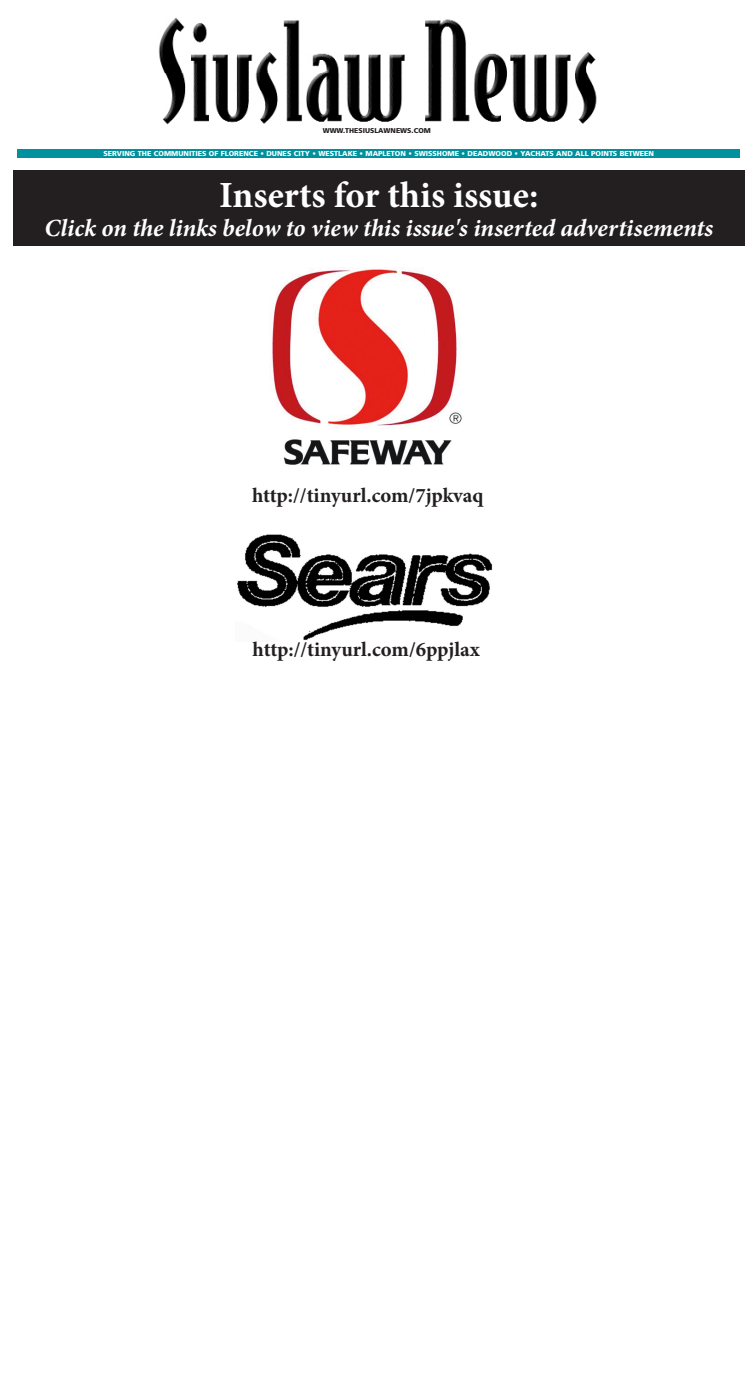
<style>
.page{position:relative;width:756px;height:1386px;background:#fff}
.page>*{position:absolute;margin:0;border:0;box-sizing:border-box;transform-origin:0 0}
.t1{font:700 36.93px "Minion Pro";color:#fff}
.t2{font:italic 700 24.68px "Minion Pro";color:#fff}
.t3{font:700 20.65px "Minion Pro";color:#231f20}
.t4{font:900 7.17px "Frutiger";color:#fff}
.t5{font:900 7px "Frutiger";color:#231f20}
</style>
<div class="page">
<img style="left:158px;top:18px;width:439px;height:107px">
<div style="left:17px;top:149px;width:723px;height:9px;background:#00919f"></div>
<div style="left:13px;top:170px;width:732px;height:76px;background:#231f20"></div>
<img style="left:272px;top:268px;width:190px;height:197px">
<img style="left:237px;top:534px;width:256px;height:106px">
<p class="t5" style="left:323px;top:126px;width:110px">WWW.THESIUSLAWNEWS.COM</p>
<p class="t4" style="left:103px;top:149px;width:552px">SERVING THE COMMUNITIES OF FLORENCE • DUNES CITY • WESTLAKE • MAPLETON • SWISSHOME • DEADWOOD • YACHATS AND ALL POINTS BETWEEN</p>
<p class="t1" style="left:219px;top:169px;width:321px">Inserts for this issue:</p>
<p class="t2" style="left:44px;top:211px;width:670px">Click on the links below to view this issue's inserted advertisements</p>
<p class="t3" style="left:252px;top:481px;width:233px">http://tinyurl.com/7jpkvaq</p>
<p class="t3" style="left:253px;top:635px;width:229px">http://tinyurl.com/6ppjlax</p>
</div>
